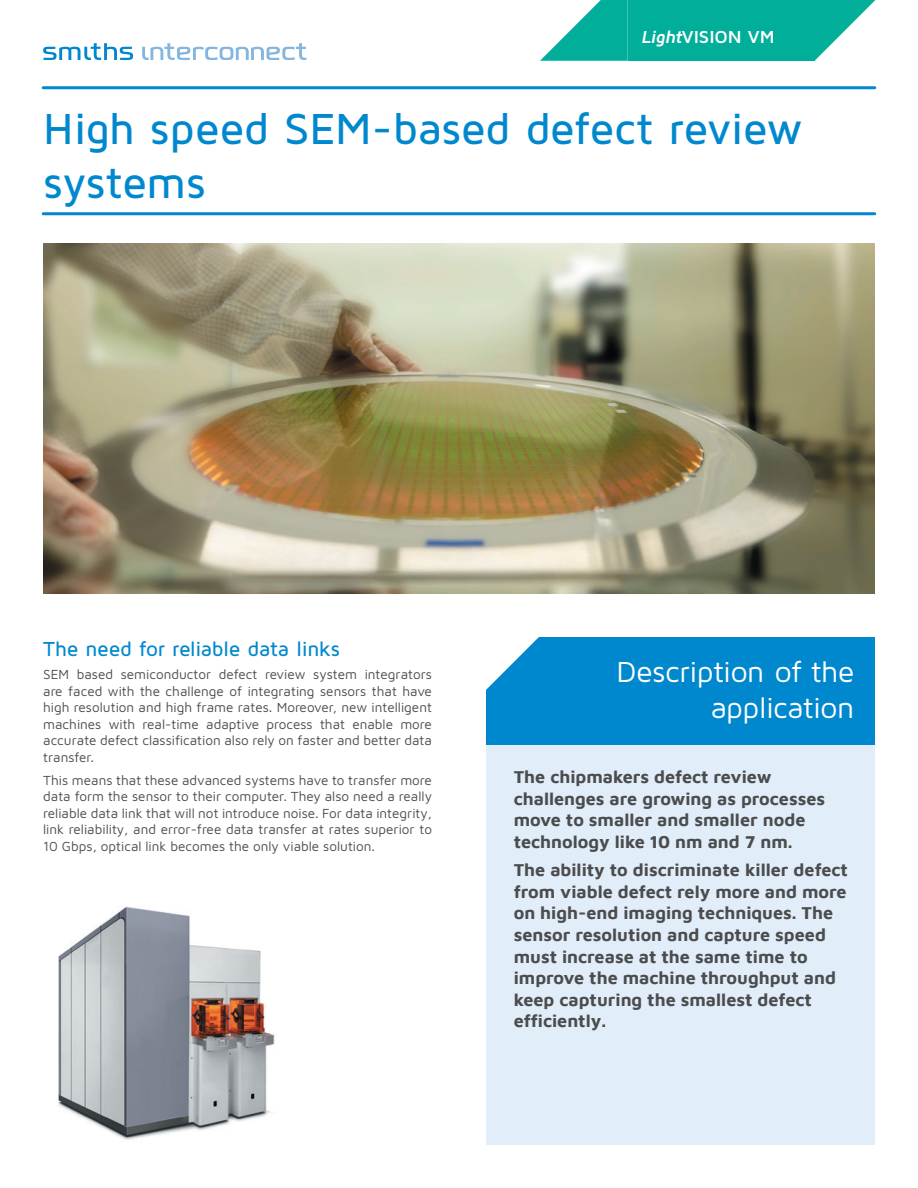
<style>
.page{position:relative;width:918px;height:1188px;background:#fff}
.page>*{position:absolute;margin:0;border:0;box-sizing:border-box;transform-origin:0 0}
.Heading_Cover_1A{font:500 45px/54px "Maven Pro";letter-spacing:-.01em;color:#0088ce}
.t1{font:30px/36px "Maven Pro";letter-spacing:-.015em;color:#fff;text-align:right}
.Heading_3{font:500 21px "Maven Pro";letter-spacing:-.015em;color:#0088ce}
.Heading_5B{font:700 18px/21.6px "Maven Pro";color:#4b4c4d}
.Heading_Cover_4{font:700 18px "Maven Pro";color:#fff}
.Text{font:13.5px/16.5px "Maven Pro";color:#4b4c4d;text-align:justify}
.s1{font-style:italic}
</style>
<div class="page">
<div style="left:487px;top:745px;width:388px;height:400px;background:#e1edf8"></div>
<svg style="left:43px;top:43px;width:90px;height:17px"></svg>
<svg style="left:142px;top:43px;width:164px;height:17px"></svg>
<img style="left:58px;top:907px;width:217px;height:233px">
<svg style="left:540px;top:0;width:88px;height:61px"></svg>
<svg style="left:815px;top:0;width:61px;height:61px"></svg>
<div style="left:486px;top:637px;width:389px;height:108px;background:#0088ce"></div>
<svg style="left:486px;top:637px;width:53px;height:53px"></svg>
<div style="left:628px;top:0;width:187px;height:61px;background:#00ae9a"></div>
<hr style="left:43px;top:212px;width:832px;height:3px;background:#0088ce">
<hr style="left:43px;top:86px;width:832px;height:3px;background:#0088ce">
<img style="left:43px;top:243px;width:832px;height:351px">
<p class="Heading_Cover_4" style="left:641px;top:25px;width:136px"><span class="s1">Light</span>VISION VM</p>
<p class="Heading_Cover_1A" style="left:43px;top:100px;width:761px">High speed SEM-based defect review systems</p>
<p class="Heading_3" style="left:43px;top:636px;width:298px">The need for reliable data links</p>
<p class="Text" style="left:43px;top:665px;width:390px">SEM based semiconductor defect review system integrators are faced with the challenge of integrating sensors that have high resolution and high frame rates. Moreover, new intelligent machines with real-time adaptive process that enable more accurate defect classification also rely on faster and better data transfer.</p>
<p class="Text" style="left:43px;top:771px;width:390px">This means that these advanced systems have to transfer more data form the sensor to their computer. They also need a really reliable data link that will not introduce noise. For data integrity, link reliability, and error-free data transfer at rates superior to 10 Gbps, optical link becomes the only viable solution.</p>
<h2 class="t1" style="left:616px;top:652px;width:240px">Description of the application</h2>
<p class="Heading_5B" style="left:514px;top:765px;width:313px">The chipmakers defect review challenges are growing as processes move to smaller and smaller node technology like 10 nm and 7 nm.</p>
<p class="Heading_5B" style="left:514px;top:858px;width:336px">The ability to discriminate killer defect from viable defect rely more and more on high-end imaging techniques. The sensor resolution and capture speed must increase at the same time to improve the machine throughput and keep capturing the smallest defect efficiently.</p>
</div>
